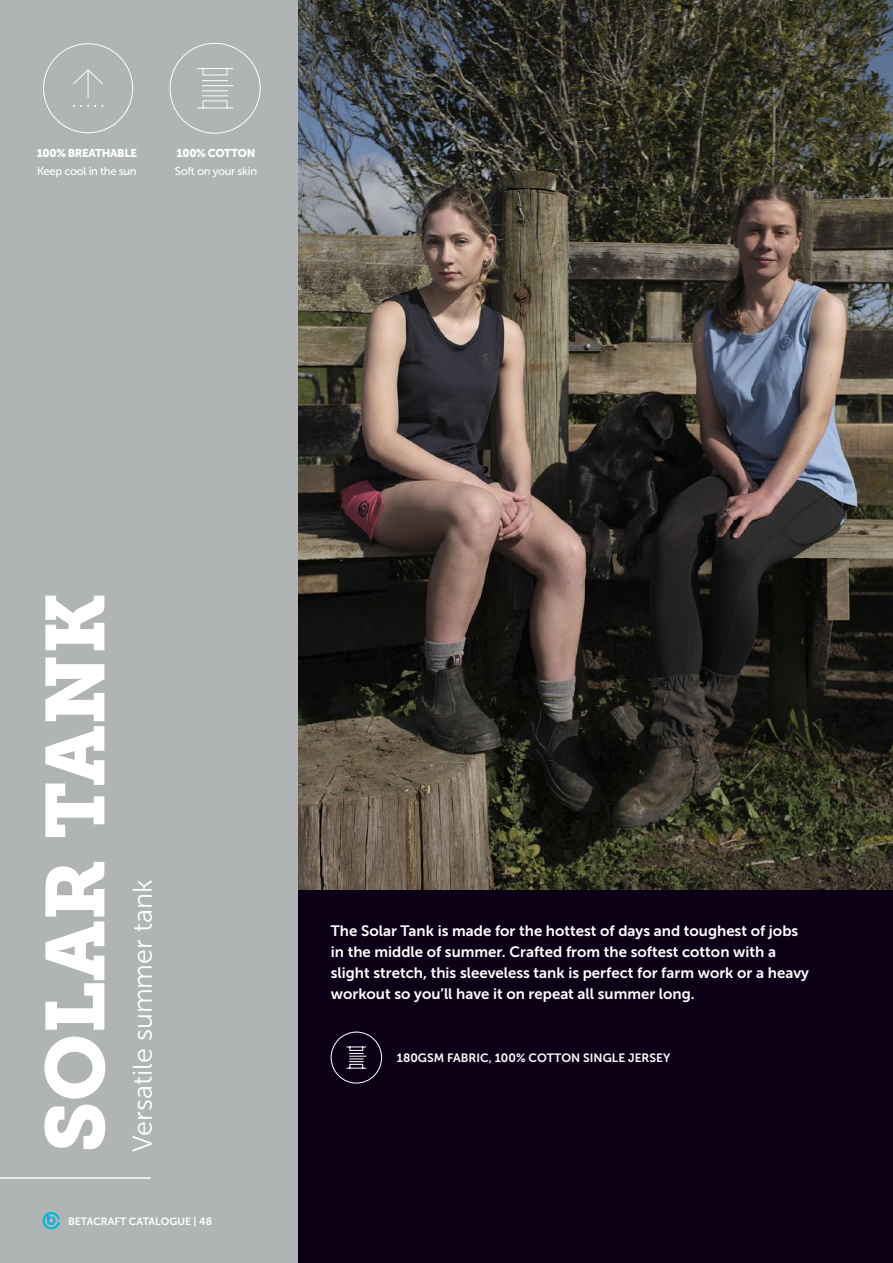
<style>
.page{position:relative;width:893px;height:1263px;background:#fff}
.page>*{position:absolute;margin:0;border:0;box-sizing:border-box;transform-origin:0 0}
.t1{font:82.5px "Museo Slab 900";color:#fff}
.t2{font:27px "Museo Sans 300";color:#fff}
.t3{font:15px/21px "Museo Sans 700";color:#fff}
.t4{font:12px "Museo Sans 700";color:#fff}
.t5{font:11.25px "Museo Sans 500";letter-spacing:-.03em;color:#fff}
.t6{font:11.25px "Museo Sans 900";letter-spacing:-.03em;color:#fff}
.t7{font:10.5px "Museo Sans 700";color:#fff}
</style>
<div class="page">
<img style="left:298px;top:0;width:595px;height:890px">
<div style="left:297px;top:890px;width:596px;height:373px;background:#0c0017"></div>
<div style="left:0;top:0;width:298px;height:1263px;background:#b0b4b5"></div>
<svg style="left:331px;top:1031px;width:51px;height:53px"></svg>
<div style="left:350px;top:1047px;width:13px;height:4px;border:1px solid #fff"></div>
<hr style="left:0;top:1177px;width:151px;height:2px;background:#fff">
<svg style="left:73px;top:69px;width:30px;height:29px"></svg>
<svg style="left:73px;top:105px;width:23px;height:2px"></svg>
<svg style="left:197px;top:68px;width:37px;height:41px"></svg>
<svg style="left:43px;top:1212px;width:17px;height:17px"></svg>
<p class="t6" style="left:37px;top:147px;width:102px">100% BREATHABLE</p>
<p class="t5" style="left:37px;top:165px;width:101px">Keep cool in the sun</p>
<p class="t6" style="left:177px;top:147px;width:80px">100% COTTON</p>
<p class="t5" style="left:175px;top:165px;width:84px">Soft on your skin</p>
<h1 class="t1" style="left:28px;top:1152px;width:561px;rotate:-90deg">SOLAR TANK</h1>
<h2 class="t2" style="left:128px;top:1152px;width:274px;rotate:-90deg">Versatile summer tank</h2>
<p class="t7" style="left:68px;top:1215px;width:146px">BETACRAFT CATALOGUE | 48</p>
<p class="t3" style="left:331px;top:921px;width:480px">The Solar Tank is made for the hottest of days and toughest of jobs in the middle of summer. Crafted from the softest cotton with a slight stretch, this sleeveless tank is perfect for farm work or a heavy workout so you’ll have it on repeat all summer long.</p>
<p class="t4" style="left:397px;top:1051px;width:275px">180GSM FABRIC, 100% COTTON SINGLE JERSEY</p>
</div>
